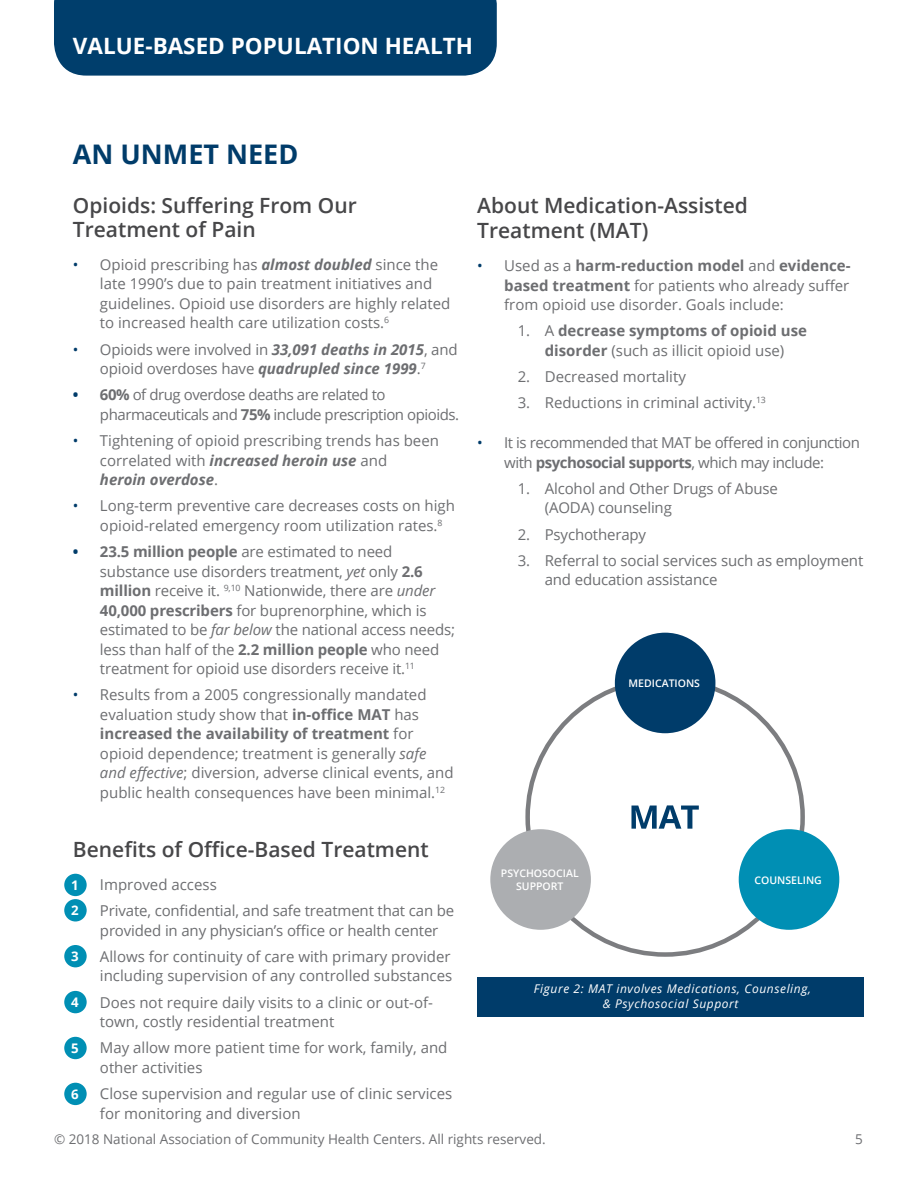
<style>
.page{position:relative;width:918px;height:1188px;background:#fff}
.page>*{position:absolute;margin:0;border:0;box-sizing:border-box;transform-origin:0 0}
.t1{font:700 27px "Open Sans";color:#003c6a}
.t2{font:700 22.5px "Open Sans";color:#fff}
.t3{font:600 21px/24px "Open Sans";color:#474749}
.t4{font:15px/19.5px "Open Sans";color:#6d6e71}
.t5{font:15px/19.5px "Open Sans";letter-spacing:-.03em;color:#6d6e71}
.t6{font:700 15px/19.5px "Open Sans";color:#6d6e71;text-align:center}
.t7{font:13.5px "Open Sans";color:#6d6e71}
.t8{font:700 13.2px/25.3px "Open Sans";color:#fff}
.t9{font:italic 12px/14.4px "Open Sans";letter-spacing:.05em;color:#fff;text-align:center}
.t10{font:600 10.5px/12.6px "Open Sans";color:#fff;text-align:center}
.s1{color:#003c6a}
.s2{font-weight:700;font-style:italic}
.s3{font-weight:700;color:#003c6a}
.s4{font-weight:700}
.s5{font-style:italic}
.s6{font-weight:400}
</style>
<div class="page">
<div style="left:54px;top:0;width:443px;height:76px;background:#003e6c"></div>
<div style="left:477px;top:977px;width:387px;height:40px;background:#003c6a"></div>
<svg style="left:631px;top:805px;width:68px;height:24px"></svg>
<div style="left:64px;top:874px;width:23px;height:22px;background:#008fb4;border-radius:50%"></div>
<div style="left:64px;top:899px;width:23px;height:23px;background:#008fb4;border-radius:50%"></div>
<div style="left:64px;top:945px;width:23px;height:22px;background:#008fb4;border-radius:50%"></div>
<div style="left:64px;top:991px;width:23px;height:22px;background:#008fb4;border-radius:50%"></div>
<div style="left:64px;top:1037px;width:23px;height:22px;background:#008fb4;border-radius:50%"></div>
<div style="left:64px;top:1083px;width:23px;height:22px;background:#008fb4;border-radius:50%"></div>
<div style="left:490px;top:829px;width:101px;height:101px;background:#acaeb1;border-radius:50%"></div>
<div style="left:739px;top:829px;width:100px;height:101px;background:#008fb4;border-radius:50%"></div>
<div style="left:615px;top:633px;width:100px;height:100px;background:#003c6a;border-radius:50%"></div>
<h2 class="t2" style="left:73px;top:30px;width:402px">VALUE-BASED POPULATION HEALTH</h2>
<h1 class="t1" style="left:73px;top:135px;width:227px">AN UNMET NEED</h1>
<h3 class="t3" style="left:73px;top:193px;width:285px">Opioids: Suffering From Our<br>Treatment of Pain</h3>
<p class="t4" style="left:100px;top:254px;width:352px;text-indent:-27px"><span class="s1">•</span> Opioid prescribing has <span class="s2">almost doubled</span> since the late 1990’s due to pain treatment initiatives and guidelines. Opioid use disorders are highly related to increased health care utilization costs.<sup>6</sup></p>
<p class="t4" style="left:73px;top:339px;width:386px;text-align:center"><span class="s1">•</span> Opioids were involved in <span class="s2">33,091 deaths in 2015</span>, and opioid overdoses have <span class="s2">quadrupled since 1999</span>.<sup>7</sup></p>
<p class="t5" style="left:100px;top:385px;width:361px;text-indent:-27px"><span class="s3">•</span> <span class="s4">60%</span> of drug overdose deaths are related to pharmaceuticals and <span class="s4">75%</span> include prescription opioids.</p>
<p class="t4" style="left:100px;top:431px;width:341px;text-indent:-27px"><span class="s1">•</span> Tightening of opioid prescribing trends has been correlated with <span class="s2">increased heroin use</span> and<br><span class="s2">heroin overdose</span>.</p>
<p class="t4" style="left:100px;top:496px;width:357px;text-indent:-27px"><span class="s1">•</span> Long-term preventive care decreases costs on high opioid-related emergency room utilization rates.<sup>8</sup></p>
<p class="t4" style="left:100px;top:542px;width:357px;text-indent:-27px"><span class="s3">•</span> <span class="s4">23.5 million people</span> are estimated to need substance use disorders treatment, <span class="s5">yet</span> only <span class="s4">2.6 million</span> receive it. <sup>9,10</sup> Nationwide, there are <span class="s5">under </span><span class="s4">40,000 prescribers</span> for buprenorphine, which is estimated to be <span class="s5">far below</span> the national access needs; less than half of the <span class="s4">2.2 million people</span> who need treatment for opioid use disorders receive it.<sup>11</sup></p>
<p class="t4" style="left:100px;top:685px;width:355px;text-indent:-27px"><span class="s1">•</span> Results from a 2005 congressionally mandated evaluation study show that <span class="s4">in-office MAT</span> has <span class="s4">increased the availability of treatment</span> for opioid dependence; treatment is generally <span class="s5">safe and effective</span>; diversion, adverse clinical events, and public health consequences have been minimal.<sup>12</sup></p>
<h3 class="t3" style="left:73px;top:837px;width:357px">Benefits of Office-Based Treatment</h3>
<p class="t4" style="left:73px;top:874px;width:145px"><span class="s1">•</span> Improved access</p>
<p class="t4" style="left:100px;top:901px;width:356px;text-indent:-27px"><span class="s1">•</span> Private, confidential, and safe treatment that can be provided in any physician’s office or health center</p>
<p class="t4" style="left:73px;top:946px;width:381px;text-align:right"><span class="s1">•</span> Allows for continuity of care with primary provider including supervision of any controlled substances</p>
<p class="t4" style="left:100px;top:992px;width:335px;text-indent:-27px"><span class="s1">•</span> Does not require daily visits to a clinic or out-of&shy;town, costly residential treatment</p>
<p class="t4" style="left:100px;top:1038px;width:349px;text-indent:-27px"><span class="s1">•</span> May allow more patient time for work, family, and other activities</p>
<p class="t4" style="left:100px;top:1084px;width:354px;text-indent:-27px"><span class="s1">•</span> Close supervision and regular use of clinic services for monitoring and diversion</p>
<p class="t8" style="left:71px;top:872px;width:9px">1<br>2</p>
<p class="t8" style="left:71px;top:943px;width:9px">3</p>
<p class="t8" style="left:71px;top:989px;width:9px">4</p>
<p class="t8" style="left:71px;top:1035px;width:9px">5</p>
<p class="t8" style="left:71px;top:1081px;width:9px">6</p>
<h3 class="t3" style="left:477px;top:192px;width:272px;line-height:25.2px">About Medication-Assisted<br>Treatment (MAT)</h3>
<p class="t4" style="left:504px;top:256px;width:348px;text-align:justify;text-indent:-27px"><span class="s1">•</span> Used as a <span class="s4">harm-reduction model</span> and <span class="s4">evidence&shy;based treatment</span> for patients who already suffer from opioid use disorder. Goals include:</p>
<p class="t6" style="left:518px;top:321px;width:291px"><span class="s6">1. A</span> decrease symptoms of opioid use disorder <span class="s6">(such as illicit opioid use)</span></p>
<p class="t4" style="left:518px;top:367px;width:170px">2. Decreased mortality</p>
<p class="t4" style="left:518px;top:393px;width:250px">3. Reductions in criminal activity.<sup>13</sup></p>
<p class="t5" style="left:477px;top:433px;width:384px;text-align:center"><span class="s1">•</span> It is recommended that MAT be offered in conjunction with <span class="s4">psychosocial supports</span>, which may include:</p>
<p class="t4" style="left:545px;top:478px;width:235px;text-indent:-27px">1. Alcohol and Other Drugs of Abuse (AODA) counseling</p>
<p class="t4" style="left:518px;top:524px;width:130px">2. Psychotherapy</p>
<p class="t4" style="left:545px;top:550px;width:320px;text-indent:-27px">3. Referral to social services such as employment and education assistance</p>
<p class="t10" style="left:629px;top:677px;width:73px">MEDICATIONS</p>
<p class="t10" style="left:501px;top:867px;width:79px">PSYCHOSOCIAL<br>SUPPORT</p>
<p class="t10" style="left:755px;top:873px;width:69px">COUNSELING</p>
<p class="t9" style="left:534px;top:981px;width:279px">Figure 2: MAT involves Medications, Counseling, &amp; Psychosocial Support</p>
<p class="t7" style="left:54px;top:1130px;width:493px">© 2018 National Association of Community Health Centers. All rights reserved.</p>
<p class="t7" style="left:855px;top:1130px;width:9px">5</p>
</div>
